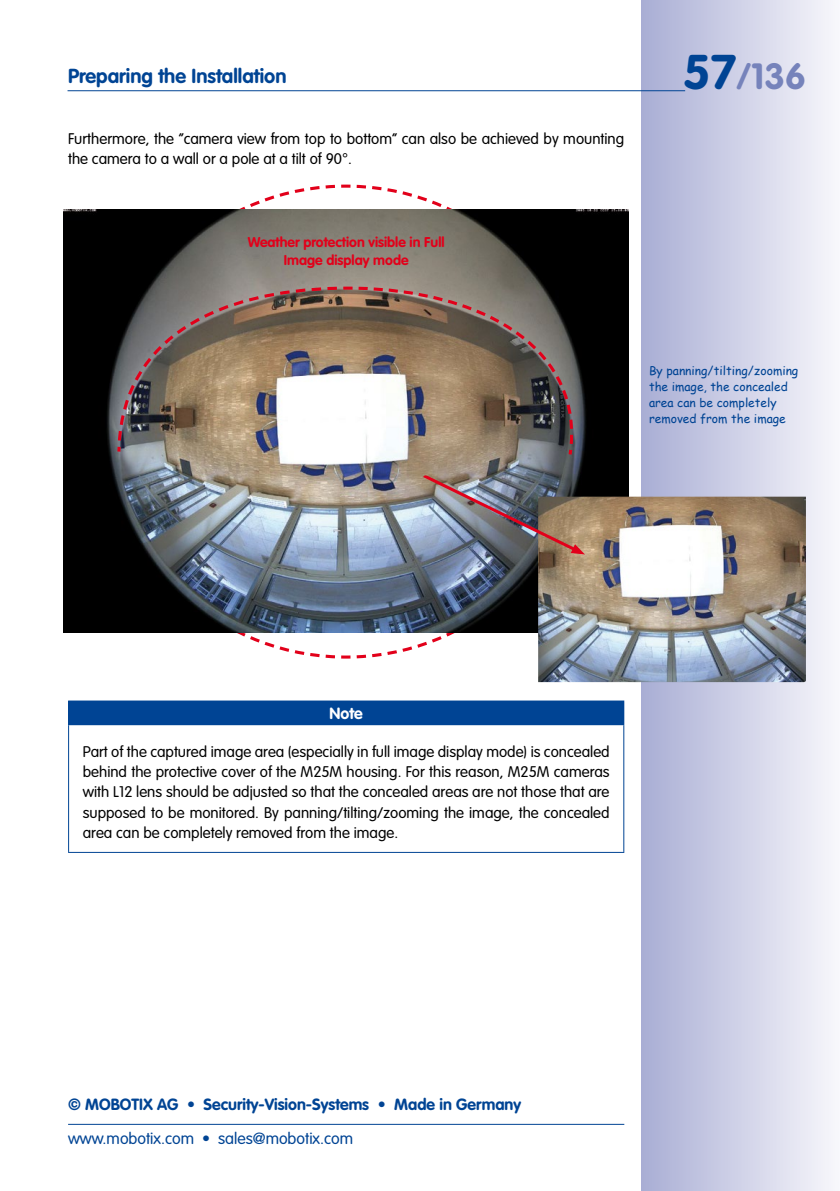
<style>
.page{position:relative;width:840px;height:1191px;background:#fff}
.page>*{position:absolute;margin:0;border:0;box-sizing:border-box;transform-origin:0 0}
.t1{font:700 36px "VAG Rounded LT Pro";color:#7683bb}
.t2{font:700 20px "VAG Rounded LT Pro";color:#004494}
.t3{font:700 16px "VAG Rounded LT Pro";color:#004494}
.t4{font:300 16px "VAG Rounded LT Pro";color:#004494}
.t5{font:700 16px "VAG Rounded LT Pro";color:#fff}
.t6{font:300 15.2px/20.4px "VAG Rounded LT Pro";color:#000}
.t7{font:700 14px/18px "VAG Rounded LT Pro";color:#e2001a;text-align:center}
.t8{font:12px/16px "Comic Sans MS";color:#004494}
.s1{font-size:48px;color:#004494}
</style>
<div class="page">
<div style="left:641px;top:0;width:198px;height:1191px;background:linear-gradient(to right,#a9aed4,#f7f6fb)"></div>
<hr style="left:67px;top:90px;width:617px;height:1px;background:#004494">
<hr style="left:68px;top:1123px;width:556px;height:1px;background:#004494">
<div style="left:69px;top:701px;width:554px;height:23px;background:#004494"></div>
<hr style="left:68px;top:700px;width:556px;height:1px;background:#004494">
<svg style="left:68px;top:701px;width:1px;height:23px"></svg>
<svg style="left:623px;top:701px;width:1px;height:23px"></svg>
<hr style="left:68px;top:724px;width:556px;height:1px;background:#004494">
<hr style="left:68px;top:725px;width:1px;height:127px;background:#004494">
<hr style="left:623px;top:725px;width:1px;height:127px;background:#004494">
<hr style="left:68px;top:852px;width:556px;height:1px;background:#004494">
<svg style="left:104px;top:184px;width:434px;height:475px"></svg>
<img style="left:64px;top:209px;width:564px;height:423px">
<svg style="left:573px;top:285px;width:5px;height:162px"></svg>
<img style="left:116px;top:285px;width:457px;height:173px">
<img style="left:538px;top:496px;width:267px;height:186px">
<img style="left:423px;top:475px;width:161px;height:80px">
<h2 class="t2" style="left:68px;top:63px;width:220px">Preparing the Installation</h2>
<p class="t6" style="left:68px;top:129px;width:557px">Furthermore, the “camera view from top to bottom” can also be achieved by mounting the camera to a wall or a pole at a tilt of 90°.</p>
<p class="t7" style="left:248px;top:233px;width:198px">Weather protection visible in Full<br>Image display mode</p>
<h1 class="t1" style="left:682px;top:53px;width:124px"><span class="s1">57</span>/136</h1>
<p class="t8" style="left:648px;top:363px;width:151px">By panning/tilting/zooming the image, the concealed area can be completely removed from the image</p>
<p class="t5" style="left:329px;top:703px;width:35px">Note</p>
<p class="t6" style="left:83px;top:741px;width:528px;text-align:justify">Part of the captured image area (especially in full image display mode) is concealed behind the protective cover of the M25M housing. For this reason, M25M cameras with L12 lens should be adjusted so that the concealed areas are not those that are supposed to be monitored. By panning/tilting/zooming the image, the concealed area can be completely removed from the image.</p>
<p class="t3" style="left:68px;top:1094px;width:454px">© MOBOTIX AG • Security-Vision-Systems • Made in Germany</p>
<p class="t4" style="left:68px;top:1129px;width:286px">www.mobotix.com • sales@mobotix.com</p>
</div>
